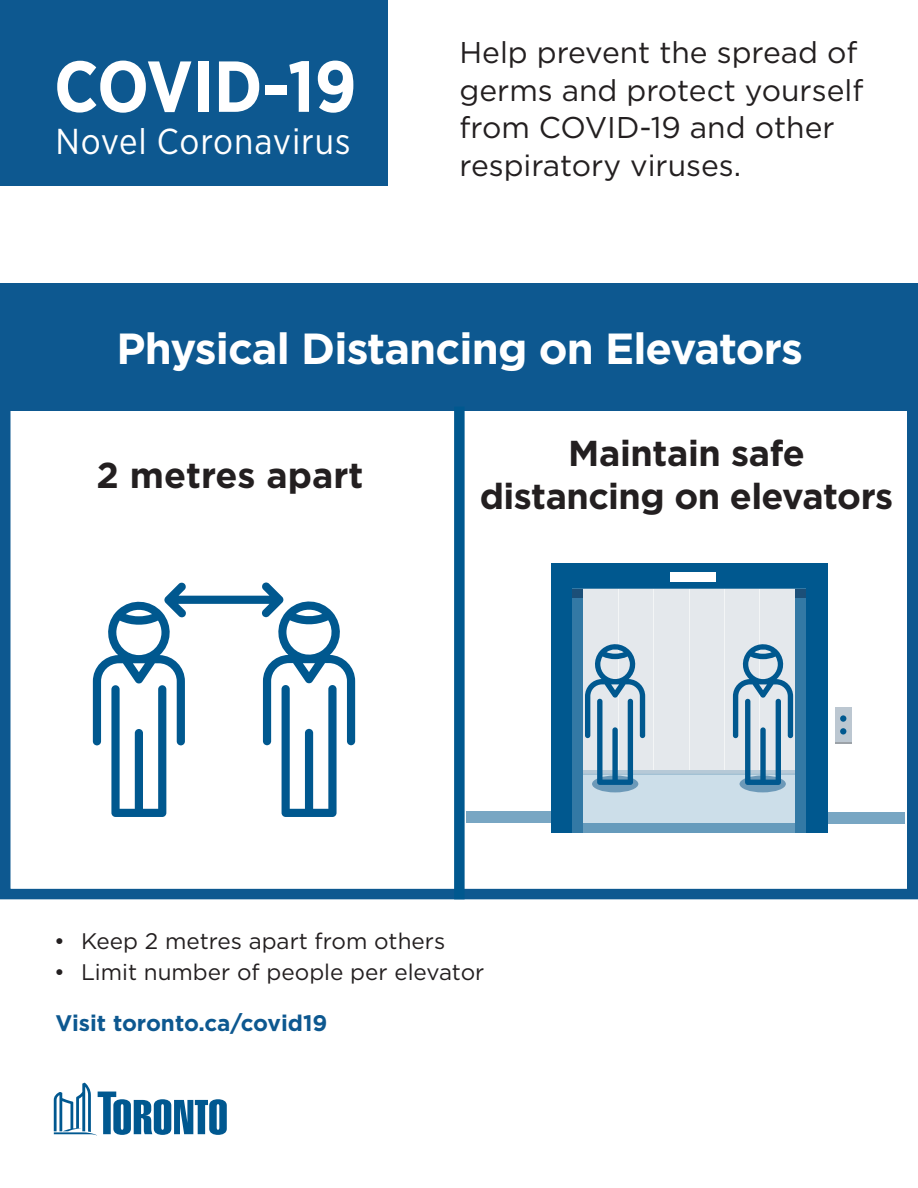
<style>
.page{position:relative;width:918px;height:1188px;background:#fff}
.page>*{position:absolute;margin:0;border:0;box-sizing:border-box;transform-origin:0 0}
.t1{font:700 72px "Gotham Narrow";color:#fff}
.t2{font:700 43.5px "Gotham";letter-spacing:-.02em;color:#fff}
.t3{font:700 36px/43.5px "Gotham";letter-spacing:-.015em;color:#231f20;text-align:center}
.t4{font:36px "Gotham Narrow";letter-spacing:.025em;color:#fff}
.t5{font:30px/37.5px "Gotham";color:#231f20}
.t6{font:22.5px "Gotham";color:#231f20}
.t7{font:700 22.5px "Gotham";color:#0d5890}
</style>
<div class="page">
<div style="left:0;top:0;width:387px;height:185px;background:#0d5890"></div>
<div style="left:0;top:283px;width:918px;height:128px;background:#0d5890"></div>
<svg style="left:0;top:411px;width:918px;height:489px"></svg>
<div style="left:908px;top:400px;width:10px;height:499px;background:#0d5890"></div>
<div style="left:454px;top:407px;width:11px;height:492px;background:#00588f"></div>
<svg style="left:93px;top:582px;width:262px;height:235px"></svg>
<div style="left:551px;top:563px;width:276px;height:271px;background:#00588f"></div>
<div style="left:573px;top:589px;width:232px;height:185px;background:#e4e8ec"></div>
<div style="left:572px;top:589px;width:11px;height:245px;background:#3379a5"></div>
<div style="left:795px;top:589px;width:11px;height:245px;background:#3379a5"></div>
<div style="left:583px;top:823px;width:212px;height:10px;background:#669bbc"></div>
<div style="left:506px;top:833px;width:366px;height:32px;background:#fff"></div>
<div style="left:671px;top:572px;width:45px;height:10px;background:#fff"></div>
<div style="left:835px;top:710px;width:17px;height:34px;background:#9ca2a8"></div>
<div style="left:827px;top:812px;width:78px;height:11px;background:#78a6c3"></div>
<div style="left:467px;top:811px;width:84px;height:12px;background:#78a6c3"></div>
<div style="left:572px;top:589px;width:11px;height:9px;background:#1b4f78"></div>
<div style="left:795px;top:589px;width:11px;height:9px;background:#1b4f78"></div>
<div style="left:835px;top:707px;width:17px;height:35px;background:#bcc7d1"></div>
<div style="left:840px;top:715px;width:6px;height:7px;background:#00588f;border-radius:50%"></div>
<div style="left:840px;top:728px;width:6px;height:7px;background:#00588f;border-radius:50%"></div>
<hr style="left:618px;top:589px;width:1px;height:181px;background:#fff">
<hr style="left:653px;top:589px;width:1px;height:181px;background:#fff">
<hr style="left:689px;top:589px;width:1px;height:181px;background:#fff">
<hr style="left:724px;top:589px;width:1px;height:181px;background:#fff">
<hr style="left:759px;top:589px;width:1px;height:181px;background:#fff">
<svg style="left:583px;top:642px;width:212px;height:181px"></svg>
<svg style="left:54px;top:1083px;width:173px;height:52px"></svg>
<p class="t1" style="left:54px;top:40px;width:304px">COVID-19</p>
<p class="t4" style="left:56px;top:119px;width:296px">Novel Coronavirus</p>
<p class="t5" style="left:460px;top:33px;width:405px">Help prevent the spread of germs and protect yourself from COVID-19 and other respiratory viruses.</p>
<p class="t2" style="left:117px;top:320px;width:688px">Physical Distancing on Elevators</p>
<p class="t3" style="left:97px;top:453px;width:268px">2 metres apart</p>
<p class="t3" style="left:480px;top:431px;width:415px">Maintain safe distancing on elevators</p>
<p class="t6" style="left:54px;top:926px;width:393px">• Keep 2 metres apart from others</p>
<p class="t6" style="left:54px;top:958px;width:432px">• Limit number of people per elevator</p>
<p class="t7" style="left:56px;top:1008px;width:273px">Visit toronto.ca/covid19</p>
</div>
